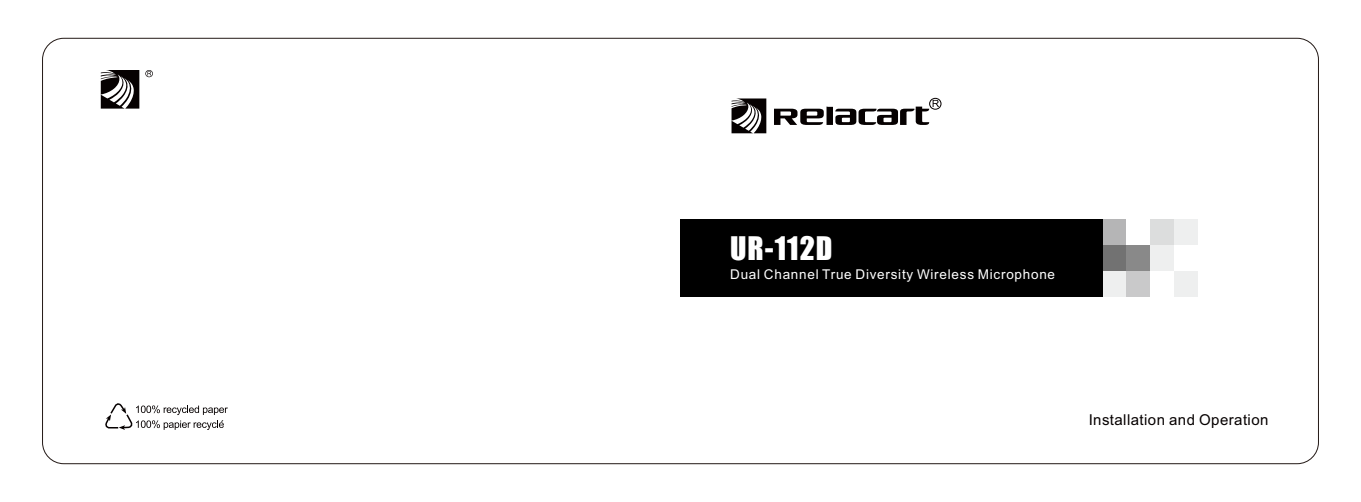
<style>
.page{position:relative;width:1361px;height:502px;background:#fff}
.page>*{position:absolute;margin:0;border:0;box-sizing:border-box;transform-origin:0 0}
.t1{font:30px "Impact";letter-spacing:.035em;color:#fff}
.t2{font:15px "Arial";letter-spacing:.03em;color:#060101}
.t3{font:13.5px "Arial";letter-spacing:.055em;color:#fff}
</style>
<div class="page">
<svg style="left:105px;top:403px;width:123px;height:27px"></svg>
<svg style="left:101px;top:70px;width:38px;height:39px"></svg>
<svg style="left:145px;top:70px;width:8px;height:7px"></svg>
<svg style="left:731px;top:98px;width:35px;height:35px"></svg>
<svg style="left:774px;top:98px;width:167px;height:27px"></svg>
<div style="left:680px;top:219px;width:422px;height:78px;background:#000"></div>
<div style="left:1102px;top:271px;width:24px;height:26px;background:#eeefef"></div>
<div style="left:1102px;top:245px;width:24px;height:26px;background:#727272"></div>
<div style="left:1102px;top:219px;width:24px;height:26px;background:#b5b5b6"></div>
<div style="left:1126px;top:271px;width:24px;height:26px;background:#c9c9ca"></div>
<div style="left:1174px;top:271px;width:24px;height:26px;background:#eeefef"></div>
<div style="left:1126px;top:245px;width:24px;height:26px;background:#898989"></div>
<div style="left:1150px;top:245px;width:24px;height:26px;background:#eeefef"></div>
<div style="left:1150px;top:219px;width:24px;height:26px;background:#dcdddd"></div>
<div style="left:1174px;top:219px;width:24px;height:26px;background:#eeefef"></div>
<h1 class="t1" style="left:730px;top:236px;width:104px">UR-112D</h1>
<p class="t3" style="left:730px;top:269px;width:326px">Dual Channel True Diversity Wireless Microphone</p>
<p class="t2" style="left:1088px;top:414px;width:181px">Installation and Operation</p>
</div>
